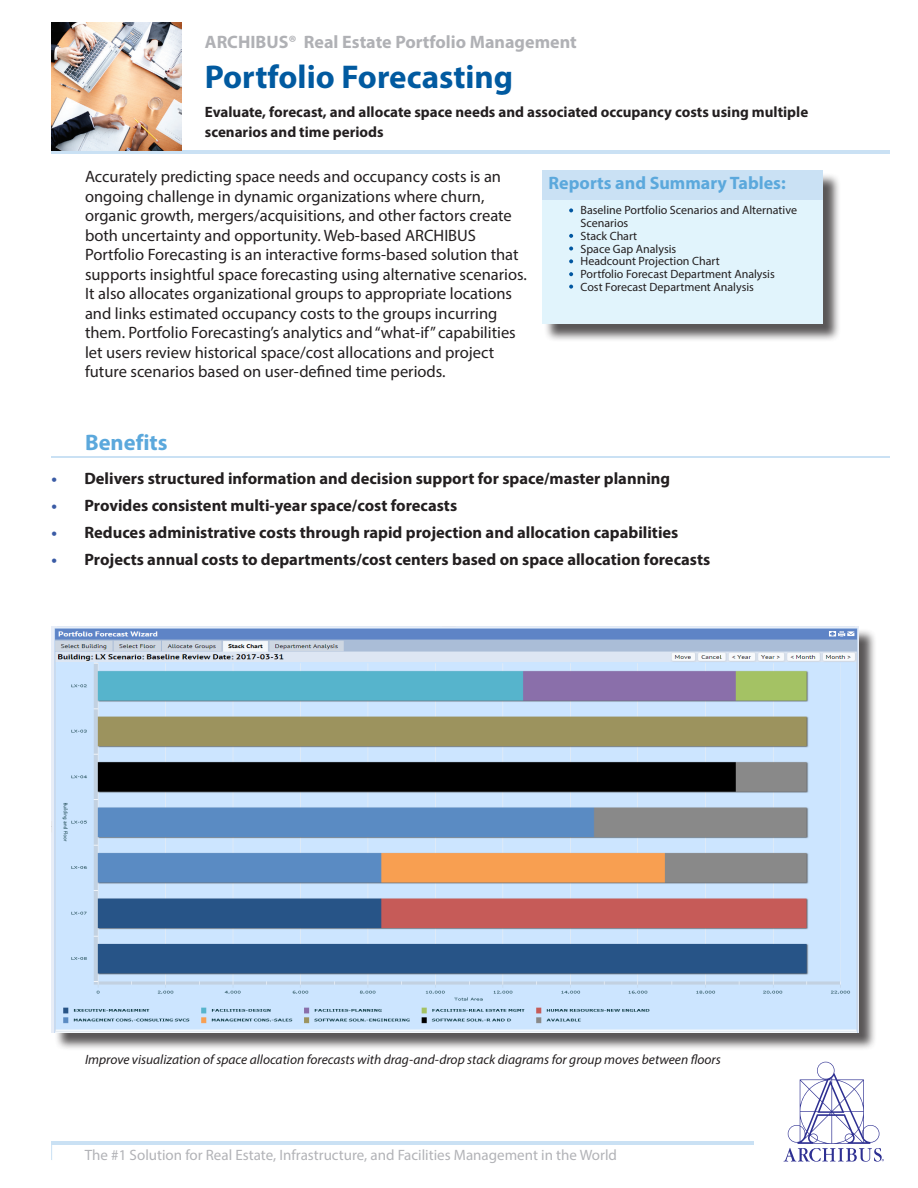
<style>
.page{position:relative;width:918px;height:1188px;background:#fff}
.page>*{position:absolute;margin:0;border:0;box-sizing:border-box;transform-origin:0 0}
.t1{font:700 33px "Myriad Pro";color:#015aa0}
.t2{font:700 22.5px "Myriad Pro";color:#5ba8dc}
.t3{font:700 18px "Myriad Pro";color:#b0b1b5}
.t4{font:700 18px "Myriad Pro";color:#5ba8dc}
.t5{font:16.5px/19.5px "Myriad Pro";color:#231f20}
.t6{font:700 16.5px "Myriad Pro";color:#231f20}
.t7{font:700 15px/19.5px "Myriad Pro";color:#231f20}
.t8{font:15px "Myriad Pro";color:#b2b3b7}
.t9{font:italic 13.5px "Myriad Pro";color:#231f20}
.t10{font:12px/12.8px "Myriad Pro";color:#231f20}
.s1{color:#3a5ba5}
</style>
<div class="page">
<hr style="left:51px;top:151px;width:839px;height:3px;background:#cae1f4">
<hr style="left:52px;top:1142px;width:702px;height:3px;background:#cae1f4">
<svg style="left:784px;top:1062px;width:100px;height:100px"></svg>
<svg style="left:51px;top:1142px;width:1px;height:18px"></svg>
<div style="left:544px;top:173px;width:297px;height:169px;background:#231f20;opacity:.75"></div>
<div style="left:542px;top:170px;width:280px;height:153px;background:#e1f4fc"></div>
<div style="left:542px;top:170px;width:280px;height:30px;background:#cae1f4"></div>
<svg style="left:569px;top:208px;width:4px;height:4px"></svg>
<svg style="left:569px;top:259px;width:4px;height:4px"></svg>
<svg style="left:569px;top:285px;width:4px;height:4px"></svg>
<svg style="left:569px;top:272px;width:4px;height:4px"></svg>
<svg style="left:569px;top:234px;width:4px;height:4px"></svg>
<svg style="left:569px;top:247px;width:4px;height:4px"></svg>
<hr style="left:51px;top:457px;width:839px;height:1px;background:#cae1f4">
<img style="left:51px;top:22px;width:130px;height:129px">
<div style="left:54px;top:628px;width:824px;height:423px;background:#231f20;opacity:.75"></div>
<img style="left:52px;top:626px;width:807px;height:406px">
<p class="t3" style="left:205px;top:30px;width:373px">ARCHIBUS® Real Estate Portfolio Management</p>
<p class="t1" style="left:205px;top:56px;width:310px">Portfolio Forecasting</p>
<p class="t7" style="left:205px;top:102px;width:605px">Evaluate, forecast, and allocate space needs and associated occupancy costs using multiple scenarios and time periods</p>
<p class="t5" style="left:85px;top:167px;width:443px">Accurately predicting space needs and occupancy costs is an ongoing challenge in dynamic organizations where churn, organic growth, mergers/acquisitions, and other factors create both uncertainty and opportunity. Web-based ARCHIBUS Portfolio Forecasting is an interactive forms-based solution that supports insightful space forecasting using alternative scenarios.<br>It also allocates organizational groups to appropriate locations and links estimated occupancy costs to the groups incurring them. Portfolio Forecasting’s analytics and “what-if” capabilities let users review historical space/cost allocations and project future scenarios based on user-defined time periods.</p>
<p class="t4" style="left:549px;top:171px;width:239px">Reports and Summary Tables:</p>
<p class="t10" style="left:581px;top:204px;width:218px">Baseline Portfolio Scenarios and Alternative<br>Scenarios</p>
<p class="t10" style="left:581px;top:229px;width:58px">Stack Chart</p>
<p class="t10" style="left:581px;top:242px;width:97px">Space Gap Analysis</p>
<p class="t10" style="left:581px;top:255px;width:141px">Headcount Projection Chart</p>
<p class="t10" style="left:581px;top:268px;width:196px">Portfolio Forecast Department Analysis</p>
<p class="t10" style="left:581px;top:280px;width:175px">Cost Forecast Department Analysis</p>
<p class="t2" style="left:85px;top:428px;width:84px">Benefits</p>
<p class="t6" style="left:51px;top:468px;width:620px"><span class="s1">•</span> Delivers structured information and decision support for space/master planning</p>
<p class="t6" style="left:51px;top:495px;width:407px"><span class="s1">•</span> Provides consistent multi-year space/cost forecasts</p>
<p class="t6" style="left:51px;top:522px;width:628px"><span class="s1">•</span> Reduces administrative costs through rapid projection and allocation capabilities</p>
<p class="t6" style="left:51px;top:549px;width:660px"><span class="s1">•</span> Projects annual costs to departments/cost centers based on space allocation forecasts</p>
<p class="t9" style="left:85px;top:1051px;width:637px">Improve visualization of space allocation forecasts with drag-and-drop stack diagrams for group moves between floors</p>
<p class="t8" style="left:85px;top:1145px;width:534px">The #1 Solution for Real Estate, Infrastructure, and Facilities Management in the World</p>
</div>
